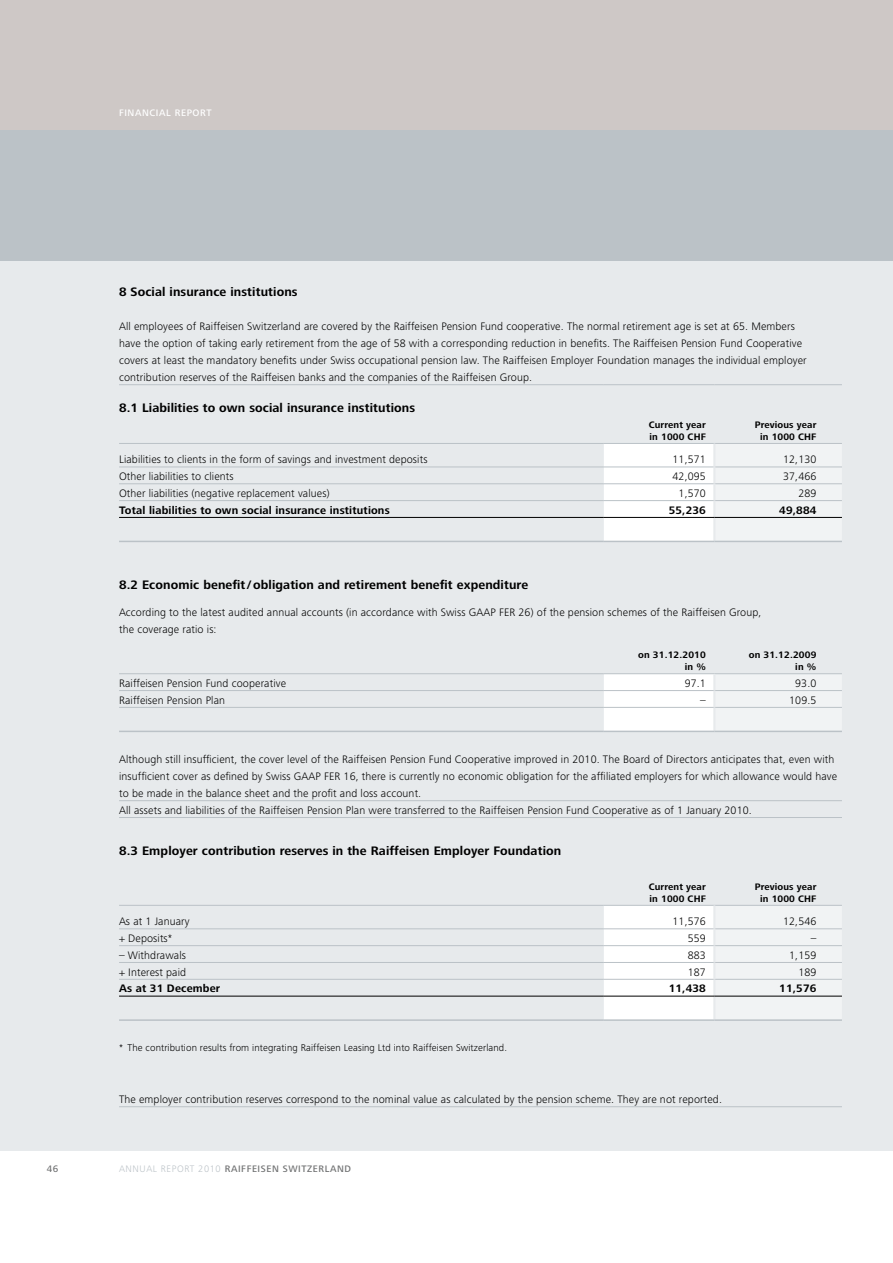
<style>
.page{position:relative;width:893px;height:1263px;background:#fff}
.page>*{position:absolute;margin:0;border:0;box-sizing:border-box;transform-origin:0 0}
.t1{font:700 12.75px "Frutiger Next LT";letter-spacing:.01em;color:#000}
.t2{font:300 11.25px/17px "Frutiger Next LT";letter-spacing:.01em;color:#000}
.t3{font:700 11.25px "Frutiger Next LT";letter-spacing:.015em;color:#000}
.t4{font:300 10.2px "Frutiger Next LT";letter-spacing:.01em;color:#000}
.t5{font:700 9.75px/12px "Frutiger Next LT";letter-spacing:.015em;color:#000}
.t6{font:500 9.75px "Frutiger Next LT";letter-spacing:.06em;color:#707172}
.t7{font:500 9.75px "Frutiger Next LT";letter-spacing:.06em;color:#fff}
.s1{font-weight:300;color:#bbc2c7}
</style>
<div class="page">
<div style="left:0;top:131px;width:893px;height:1020px;background:#e7eaec"></div>
<div style="left:0;top:0;width:893px;height:131px;background:#cec8c6"></div>
<div style="left:0;top:131px;width:893px;height:130px;background:#bbc2c7"></div>
<hr style="left:119px;top:384px;width:485px;height:1px;background:#bbc2c7">
<hr style="left:604px;top:384px;width:110px;height:1px;background:#bbc2c7">
<hr style="left:714px;top:384px;width:128px;height:1px;background:#bbc2c7">
<hr style="left:119px;top:443px;width:485px;height:1px;background:#bbc2c7">
<hr style="left:119px;top:467px;width:485px;height:1px;background:#bbc2c7">
<hr style="left:119px;top:483px;width:485px;height:1px;background:#bbc2c7">
<hr style="left:119px;top:500px;width:485px;height:1px;background:#bbc2c7">
<svg style="left:604px;top:443px;width:238px;height:98px"></svg>
<hr style="left:713px;top:518px;width:2px;height:23px;background:#e7eaec">
<hr style="left:119px;top:517px;width:485px;height:1px;background:#000">
<hr style="left:604px;top:517px;width:110px;height:1px;background:#000">
<hr style="left:714px;top:517px;width:128px;height:1px;background:#000">
<hr style="left:119px;top:541px;width:485px;height:1px;background:#bbc2c7">
<hr style="left:604px;top:541px;width:110px;height:1px;background:#bbc2c7">
<hr style="left:714px;top:541px;width:128px;height:1px;background:#bbc2c7">
<hr style="left:119px;top:673px;width:485px;height:1px;background:#bbc2c7">
<hr style="left:604px;top:673px;width:110px;height:1px;background:#bbc2c7">
<hr style="left:714px;top:673px;width:128px;height:1px;background:#bbc2c7">
<hr style="left:119px;top:690px;width:485px;height:1px;background:#bbc2c7">
<hr style="left:119px;top:707px;width:485px;height:1px;background:#bbc2c7">
<hr style="left:119px;top:800px;width:485px;height:1px;background:#bbc2c7">
<hr style="left:604px;top:800px;width:110px;height:1px;background:#bbc2c7">
<hr style="left:714px;top:800px;width:128px;height:1px;background:#bbc2c7">
<hr style="left:119px;top:817px;width:485px;height:1px;background:#bbc2c7">
<hr style="left:604px;top:817px;width:110px;height:1px;background:#bbc2c7">
<hr style="left:714px;top:817px;width:128px;height:1px;background:#bbc2c7">
<svg style="left:604px;top:675px;width:238px;height:56px"></svg>
<hr style="left:713px;top:708px;width:2px;height:23px;background:#e7eaec">
<hr style="left:119px;top:731px;width:485px;height:1px;background:#bbc2c7">
<hr style="left:604px;top:731px;width:110px;height:1px;background:#bbc2c7">
<hr style="left:714px;top:731px;width:128px;height:1px;background:#bbc2c7">
<hr style="left:119px;top:905px;width:485px;height:1px;background:#bbc2c7">
<hr style="left:119px;top:928px;width:485px;height:1px;background:#bbc2c7">
<hr style="left:119px;top:945px;width:485px;height:1px;background:#bbc2c7">
<hr style="left:119px;top:962px;width:485px;height:1px;background:#bbc2c7">
<hr style="left:119px;top:979px;width:485px;height:1px;background:#bbc2c7">
<svg style="left:604px;top:905px;width:238px;height:114px"></svg>
<hr style="left:713px;top:996px;width:2px;height:23px;background:#e7eaec">
<hr style="left:119px;top:996px;width:485px;height:1px;background:#000">
<hr style="left:604px;top:996px;width:110px;height:1px;background:#000">
<hr style="left:714px;top:996px;width:128px;height:1px;background:#000">
<hr style="left:119px;top:1019px;width:485px;height:2px;background:#bbc2c7">
<hr style="left:604px;top:1019px;width:110px;height:2px;background:#bbc2c7">
<hr style="left:714px;top:1019px;width:128px;height:2px;background:#bbc2c7">
<hr style="left:119px;top:1106px;width:723px;height:1px;background:#bbc2c7">
<p class="t7" style="left:119px;top:107px;width:94px">FINANCIAL REPORT</p>
<p class="t1" style="left:119px;top:284px;width:180px">8 Social insurance institutions</p>
<p class="t2" style="left:119px;top:318px;width:689px">All employees of Raiffeisen Switzerland are covered by the Raiffeisen Pension Fund cooperative. The normal retirement age is set at 65. Members have the option of taking early retirement from the age of 58 with a corresponding reduction in benefits. The Raiffeisen Pension Fund Cooperative covers at least the mandatory benefits under Swiss occupational pension law. The Raiffeisen Employer Foundation manages the individual employer contribution reserves of the Raiffeisen banks and the companies of the Raiffeisen Group.</p>
<p class="t1" style="left:119px;top:400px;width:298px">8.1 Liabilities to own social insurance institutions</p>
<p class="t5" style="left:649px;top:418px;width:59px">Current year in 1000 CHF</p>
<p class="t5" style="left:755px;top:418px;width:63px;text-align:center">Previous year in 1000 CHF</p>
<p class="t2" style="left:119px;top:451px;width:310px">Liabilities to clients in the form of savings and investment deposits</p>
<p class="t2" style="left:672px;top:451px;width:35px">11,571</p>
<p class="t2" style="left:783px;top:451px;width:35px">12,130</p>
<p class="t2" style="left:119px;top:468px;width:116px">Other liabilities to clients</p>
<p class="t2" style="left:672px;top:468px;width:35px">42,095</p>
<p class="t2" style="left:783px;top:468px;width:35px">37,466</p>
<p class="t2" style="left:119px;top:485px;width:212px">Other liabilities (negative replacement values)</p>
<p class="t2" style="left:679px;top:485px;width:29px">1,570</p>
<p class="t2" style="left:798px;top:485px;width:20px">289</p>
<p class="t3" style="left:119px;top:504px;width:272px">Total liabilities to own social insurance institutions</p>
<p class="t3" style="left:669px;top:504px;width:39px">55,236</p>
<p class="t3" style="left:779px;top:504px;width:39px">49,884</p>
<p class="t1" style="left:119px;top:578px;width:411px">8.2 Economic benefit/obligation and retirement benefit expenditure</p>
<p class="t2" style="left:119px;top:604px;width:644px">According to the latest audited annual accounts (in accordance with Swiss GAAP FER 26) of the pension schemes of the Raiffeisen Group, the coverage ratio is:</p>
<p class="t5" style="left:638px;top:649px;width:69px;text-align:right">on 31.12.2010 in %</p>
<p class="t5" style="left:749px;top:649px;width:69px;text-align:right">on 31.12.2009 in %</p>
<p class="t2" style="left:119px;top:675px;width:169px">Raiffeisen Pension Fund cooperative</p>
<p class="t2" style="left:685px;top:675px;width:23px">97.1</p>
<p class="t2" style="left:795px;top:675px;width:23px">93.0</p>
<p class="t2" style="left:119px;top:691px;width:108px">Raiffeisen Pension Plan</p>
<p class="t2" style="left:700px;top:691px;width:7px">–</p>
<p class="t2" style="left:789px;top:691px;width:29px">109.5</p>
<p class="t2" style="left:119px;top:751px;width:720px">Although still insufficient, the cover level of the Raiffeisen Pension Fund Cooperative improved in 2010. The Board of Directors anticipates that, even with insufficient cover as defined by Swiss GAAP FER 16, there is currently no economic obligation for the affiliated employers for which allowance would have to be made in the balance sheet and the profit and loss account.<br>All assets and liabilities of the Raiffeisen Pension Plan were transferred to the Raiffeisen Pension Fund Cooperative as of 1 January 2010.</p>
<p class="t1" style="left:119px;top:843px;width:444px">8.3 Employer contribution reserves in the Raiffeisen Employer Foundation</p>
<p class="t5" style="left:649px;top:880px;width:59px">Current year in 1000 CHF</p>
<p class="t5" style="left:755px;top:880px;width:63px;text-align:center">Previous year in 1000 CHF</p>
<p class="t2" style="left:119px;top:913px;width:72px">As at 1 January</p>
<p class="t2" style="left:672px;top:913px;width:35px">11,576</p>
<p class="t2" style="left:783px;top:913px;width:35px">12,546</p>
<p class="t2" style="left:119px;top:930px;width:55px">+ Deposits*</p>
<p class="t2" style="left:688px;top:930px;width:20px">559</p>
<p class="t2" style="left:811px;top:930px;width:7px">–</p>
<p class="t2" style="left:119px;top:947px;width:68px">– Withdrawals</p>
<p class="t2" style="left:688px;top:947px;width:20px">883</p>
<p class="t2" style="left:789px;top:947px;width:29px">1,159</p>
<p class="t2" style="left:119px;top:963px;width:69px">+ Interest paid</p>
<p class="t2" style="left:688px;top:963px;width:20px">187</p>
<p class="t2" style="left:798px;top:963px;width:20px">189</p>
<p class="t3" style="left:119px;top:982px;width:103px">As at 31 December</p>
<p class="t3" style="left:669px;top:982px;width:39px">11,438</p>
<p class="t3" style="left:779px;top:982px;width:39px">11,576</p>
<p class="t4" style="left:119px;top:1041px;width:389px">* The contribution results from integrating Raiffeisen Leasing Ltd into Raiffeisen Switzerland.</p>
<p class="t2" style="left:119px;top:1091px;width:604px">The employer contribution reserves correspond to the nominal value as calculated by the pension scheme. They are not reported.</p>
<p class="t6" style="left:47px;top:1163px;width:13px">46</p>
<p class="t6" style="left:119px;top:1163px;width:233px"><span class="s1">ANNUAL REPORT 2010</span> RAIFFEISEN SWITZERLAND</p>
</div>
